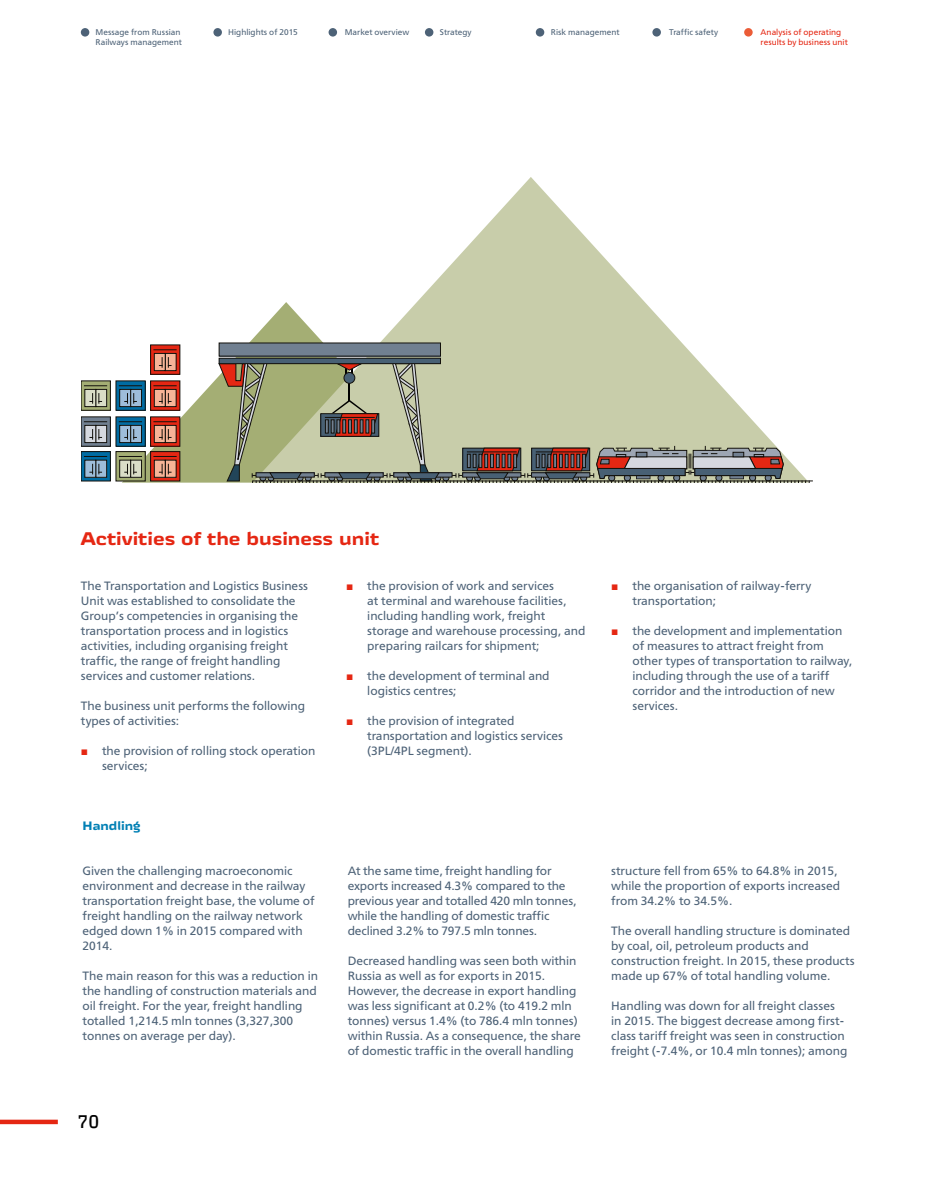
<style>
.page{position:relative;width:936px;height:1191px;background:#fff}
.page>*{position:absolute;margin:0;border:0;box-sizing:border-box;transform-origin:0 0}
.t1{font:700 expanded 18px "Russian Rail G Pro";color:#e52713}
.t2{font:18px "Russian Rail G Pro Cond";color:#000}
.t3{font:12px/15px "FSRAILWAY Book";color:#4d6277}
.t4{font:700 expanded 12px "Russian Rail G Pro";color:#007fb4}
.t5{font:8.25px/9.9px "FSRAILWAY Book";letter-spacing:.005em;color:#4d6277}
.t6{font:8.25px/9.9px "FSRAILWAY Book";letter-spacing:.005em;color:#e52713}
</style>
<div class="page">
<div style="left:0;top:1119px;width:58px;height:5px;background:#e52713"></div>
<div style="left:81px;top:28px;width:8px;height:9px;background:#4d6277;border-radius:50%"></div>
<div style="left:213px;top:28px;width:9px;height:9px;background:#4d6277;border-radius:50%"></div>
<div style="left:328px;top:28px;width:9px;height:9px;background:#4d6277;border-radius:50%"></div>
<div style="left:425px;top:28px;width:8px;height:9px;background:#4d6277;border-radius:50%"></div>
<div style="left:535px;top:28px;width:9px;height:9px;background:#4d6277;border-radius:50%"></div>
<div style="left:652px;top:28px;width:9px;height:9px;background:#4d6277;border-radius:50%"></div>
<div style="left:744px;top:28px;width:8px;height:9px;background:#eb5c37;border-radius:50%"></div>
<svg style="left:122px;top:340px;width:130px;height:142px"></svg>
<svg style="left:252px;top:177px;width:446px;height:183px"></svg>
<div style="left:116px;top:451px;width:29px;height:30px;background:#a4ae74"></div>
<div style="left:116px;top:451px;width:30px;height:30px;border:1px solid #13110c"></div>
<div style="left:131px;top:460px;width:10px;height:17px;background:#daddc7"></div>
<div style="left:130px;top:460px;width:12px;height:18px;border:1px solid #13110c"></div>
<div style="left:120px;top:460px;width:11px;height:17px;background:#daddc7"></div>
<div style="left:119px;top:460px;width:12px;height:18px;border:1px solid #13110c"></div>
<svg style="left:125px;top:464px;width:11px;height:10px"></svg>
<svg style="left:119px;top:456px;width:22px;height:1px"></svg>
<svg style="left:152px;top:453px;width:26px;height:26px"></svg>
<div style="left:150px;top:451px;width:30px;height:30px;border:1px solid #13110c"></div>
<div style="left:165px;top:460px;width:11px;height:17px;background:#f7b497"></div>
<div style="left:165px;top:460px;width:11px;height:18px;border:1px solid #13110c"></div>
<div style="left:154px;top:460px;width:11px;height:17px;background:#f7b497"></div>
<div style="left:154px;top:460px;width:12px;height:18px;border:1px solid #13110c"></div>
<svg style="left:159px;top:464px;width:12px;height:10px"></svg>
<svg style="left:154px;top:456px;width:22px;height:1px"></svg>
<svg style="left:152px;top:418px;width:26px;height:26px"></svg>
<div style="left:165px;top:425px;width:11px;height:17px;background:#f7b497"></div>
<div style="left:165px;top:425px;width:11px;height:18px;border:1px solid #13110c"></div>
<div style="left:154px;top:425px;width:11px;height:17px;background:#f7b497"></div>
<div style="left:154px;top:425px;width:12px;height:18px;border:1px solid #13110c"></div>
<svg style="left:159px;top:429px;width:12px;height:10px"></svg>
<svg style="left:154px;top:421px;width:22px;height:1px"></svg>
<svg style="left:152px;top:382px;width:26px;height:27px"></svg>
<div style="left:150px;top:380px;width:30px;height:31px;border:1px solid #13110c"></div>
<div style="left:165px;top:389px;width:11px;height:17px;background:#f7b497"></div>
<div style="left:165px;top:389px;width:11px;height:18px;border:1px solid #13110c"></div>
<div style="left:154px;top:389px;width:11px;height:17px;background:#f7b497"></div>
<div style="left:154px;top:389px;width:12px;height:18px;border:1px solid #13110c"></div>
<svg style="left:159px;top:393px;width:12px;height:10px"></svg>
<svg style="left:154px;top:385px;width:22px;height:1px"></svg>
<svg style="left:152px;top:346px;width:26px;height:27px"></svg>
<div style="left:150px;top:344px;width:30px;height:31px;border:1px solid #13110c"></div>
<div style="left:165px;top:353px;width:11px;height:17px;background:#f7b497"></div>
<div style="left:165px;top:353px;width:11px;height:18px;border:1px solid #13110c"></div>
<div style="left:154px;top:353px;width:11px;height:17px;background:#f7b497"></div>
<div style="left:154px;top:353px;width:12px;height:18px;border:1px solid #13110c"></div>
<svg style="left:159px;top:357px;width:12px;height:10px"></svg>
<svg style="left:154px;top:349px;width:22px;height:1px"></svg>
<div style="left:219px;top:358px;width:222px;height:6px;border:1px solid #13110c"></div>
<div style="left:219px;top:343px;width:221px;height:13px;background:#718091"></div>
<hr style="left:719px;top:480px;width:93px;height:1px;background:#13110c">
<svg style="left:83px;top:453px;width:26px;height:26px"></svg>
<div style="left:81px;top:451px;width:30px;height:30px;border:1px solid #13110c"></div>
<div style="left:96px;top:460px;width:11px;height:17px;background:#9ebdda"></div>
<div style="left:95px;top:460px;width:12px;height:18px;border:1px solid #13110c"></div>
<div style="left:85px;top:460px;width:11px;height:17px;background:#9ebdda"></div>
<div style="left:84px;top:460px;width:12px;height:18px;border:1px solid #13110c"></div>
<svg style="left:90px;top:464px;width:11px;height:10px"></svg>
<svg style="left:84px;top:456px;width:23px;height:1px"></svg>
<svg style="left:83px;top:418px;width:26px;height:26px"></svg>
<div style="left:81px;top:416px;width:30px;height:30px;border:1px solid #13110c"></div>
<div style="left:96px;top:425px;width:11px;height:17px;background:#d5d8df"></div>
<div style="left:95px;top:425px;width:12px;height:18px;border:1px solid #13110c"></div>
<div style="left:85px;top:425px;width:11px;height:17px;background:#d5d8df"></div>
<div style="left:84px;top:425px;width:12px;height:18px;border:1px solid #13110c"></div>
<svg style="left:90px;top:429px;width:11px;height:10px"></svg>
<svg style="left:84px;top:421px;width:23px;height:1px"></svg>
<svg style="left:118px;top:418px;width:26px;height:26px"></svg>
<div style="left:131px;top:425px;width:10px;height:17px;background:#9ebdda"></div>
<div style="left:130px;top:425px;width:12px;height:18px;border:1px solid #13110c"></div>
<div style="left:120px;top:425px;width:11px;height:17px;background:#9ebdda"></div>
<div style="left:119px;top:425px;width:12px;height:18px;border:1px solid #13110c"></div>
<svg style="left:125px;top:429px;width:11px;height:10px"></svg>
<svg style="left:119px;top:421px;width:22px;height:1px"></svg>
<svg style="left:83px;top:382px;width:26px;height:27px"></svg>
<div style="left:81px;top:380px;width:30px;height:31px;border:1px solid #13110c"></div>
<div style="left:96px;top:389px;width:11px;height:17px;background:#daddc7"></div>
<div style="left:95px;top:389px;width:12px;height:18px;border:1px solid #13110c"></div>
<div style="left:85px;top:389px;width:11px;height:17px;background:#daddc7"></div>
<div style="left:84px;top:389px;width:12px;height:18px;border:1px solid #13110c"></div>
<svg style="left:90px;top:393px;width:11px;height:10px"></svg>
<svg style="left:84px;top:385px;width:23px;height:1px"></svg>
<svg style="left:118px;top:382px;width:26px;height:27px"></svg>
<div style="left:116px;top:380px;width:30px;height:31px;border:1px solid #13110c"></div>
<div style="left:131px;top:389px;width:10px;height:17px;background:#9ebdda"></div>
<div style="left:130px;top:389px;width:12px;height:18px;border:1px solid #13110c"></div>
<div style="left:120px;top:389px;width:11px;height:17px;background:#9ebdda"></div>
<div style="left:119px;top:389px;width:12px;height:18px;border:1px solid #13110c"></div>
<svg style="left:125px;top:393px;width:11px;height:10px"></svg>
<svg style="left:119px;top:385px;width:22px;height:1px"></svg>
<svg style="left:218px;top:360px;width:591px;height:122px;background:#b2b298"></svg>
<p class="t5" style="left:95px;top:28px;width:88px">Message from Russian<br>Railways management</p>
<p class="t5" style="left:228px;top:28px;width:71px">Highlights of 2015</p>
<p class="t5" style="left:345px;top:28px;width:66px">Market overview</p>
<p class="t5" style="left:440px;top:28px;width:33px">Strategy</p>
<p class="t5" style="left:551px;top:28px;width:70px">Risk management</p>
<p class="t5" style="left:669px;top:28px;width:50px">Traffic safety</p>
<p class="t6" style="left:760px;top:28px;width:89px">Analysis of operating results by business unit</p>
<h1 class="t1" style="left:81px;top:527px;width:300px">Activities of the business unit</h1>
<p class="t3" style="left:81px;top:578px;width:229px">The Transportation and Logistics Business Unit was established to consolidate the Group’s competencies in organising the transportation process and in logistics activities, including organising freight traffic, the range of freight handling services and customer relations.</p>
<p class="t3" style="left:81px;top:698px;width:226px">The business unit performs the following types of activities:</p>
<p class="t3" style="left:102px;top:743px;width:215px">the provision of rolling stock operation services;</p>
<p class="t3" style="left:367px;top:578px;width:219px">the provision of work and services<br>at terminal and warehouse facilities, including handling work, freight storage and warehouse processing, and preparing railcars for shipment;</p>
<p class="t3" style="left:367px;top:668px;width:184px">the development of terminal and logistics centres;</p>
<p class="t3" style="left:367px;top:713px;width:197px">the provision of integrated transportation and logistics services (3PL/4PL segment).</p>
<p class="t4" style="left:83px;top:818px;width:59px">Handling</p>
<p class="t3" style="left:83px;top:863px;width:233px">Given the challenging macroeconomic environment and decrease in the railway transportation freight base, the volume of freight handling on the railway network edged down 1% in 2015 compared with 2014.</p>
<p class="t3" style="left:83px;top:968px;width:237px">The main reason for this was a reduction in the handling of construction materials and oil freight. For the year, freight handling totalled 1,214.5 mln tonnes (3,327,300 tonnes on average per day).</p>
<h1 class="t2" style="left:78px;top:1110px;width:23px">70</h1>
<p class="t3" style="left:347px;top:863px;width:230px">At the same time, freight handling for exports increased 4.3% compared to the previous year and totalled 420 mln tonnes, while the handling of domestic traffic declined 3.2% to 797.5 mln tonnes.</p>
<p class="t3" style="left:347px;top:953px;width:235px">Decreased handling was seen both within Russia as well as for exports in 2015.<br>However, the decrease in export handling was less significant at 0.2% (to 419.2 mln tonnes) versus 1.4% (to 786.4 mln tonnes) within Russia. As a consequence, the share of domestic traffic in the overall handling</p>
<p class="t3" style="left:632px;top:578px;width:180px">the organisation of railway-ferry transportation;</p>
<p class="t3" style="left:632px;top:623px;width:221px">the development and implementation of measures to attract freight from other types of transportation to railway, including through the use of a tariff corridor and the introduction of new services.</p>
<p class="t3" style="left:611px;top:863px;width:230px">structure fell from 65% to 64.8% in 2015, while the proportion of exports increased from 34.2% to 34.5%.</p>
<p class="t3" style="left:611px;top:923px;width:245px">The overall handling structure is dominated by coal, oil, petroleum products and construction freight. In 2015, these products made up 67% of total handling volume.</p>
<p class="t3" style="left:611px;top:998px;width:238px">Handling was down for all freight classes in 2015. The biggest decrease among first&shy;class tariff freight was seen in construction freight (-7.4%, or 10.4 mln tonnes); among</p>
</div>
